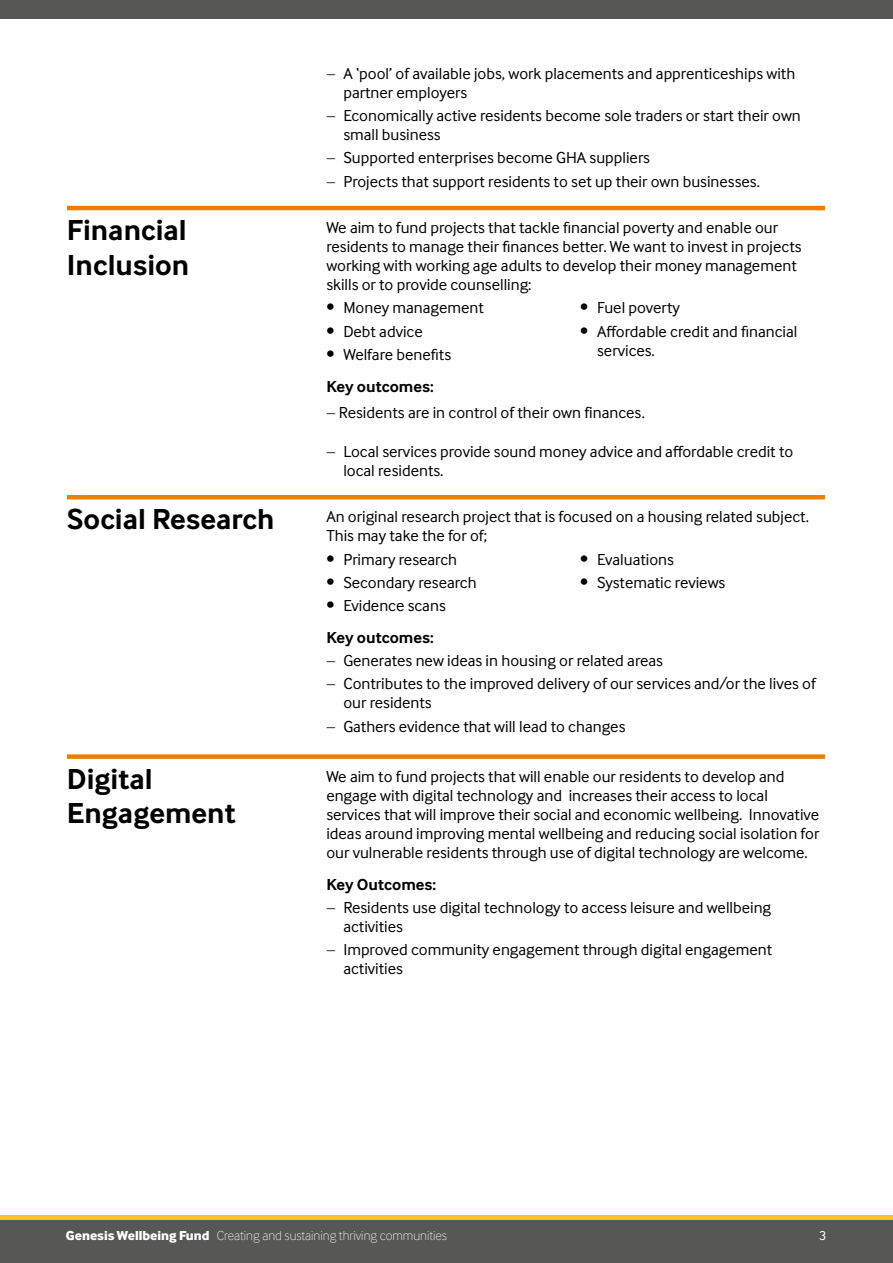
<style>
.page{position:relative;width:893px;height:1263px;background:#fff}
.page>*{position:absolute;margin:0;border:0;box-sizing:border-box;transform-origin:0 0}
.t1{font:700 30px/34.5px "Inter Face";color:#000}
.t2{font:16.5px/19px "Inter Face";color:#000}
.t3{font:100 13.5px "Inter Face";color:#fff}
.t4{font:13.5px "Inter Face";color:#fff}
.s1{font-weight:700}
.s2{font-family:"Minion Pro"}
.s3{font-weight:800}
</style>
<div class="page">
<div style="left:0;top:1215px;width:893px;height:7px;background:#ffc222"></div>
<div style="left:0;top:0;width:893px;height:19px;background:#575756"></div>
<div style="left:0;top:1220px;width:893px;height:43px;background:#575756"></div>
<hr style="left:67px;top:206px;width:758px;height:4px;background:#ef7d00">
<hr style="left:67px;top:495px;width:758px;height:4px;background:#ef7d00">
<div style="left:67px;top:754px;width:758px;height:5px;background:#ef7d00"></div>
<h1 class="t1" style="left:67px;top:213px;width:124px">Financial<br>Inclusion</h1>
<h1 class="t1" style="left:67px;top:502px;width:209px">Social Research</h1>
<h1 class="t1" style="left:67px;top:761px;width:170px">Digital<br>Engagement</h1>
<p class="t2" style="left:343px;top:64px;width:453px;text-indent:-17px">− A ‘pool’ of available jobs, work placements and apprenticeships with partner employers</p>
<p class="t2" style="left:343px;top:106px;width:459px;text-indent:-17px">− Economically active residents become sole traders or start their own small business</p>
<p class="t2" style="left:326px;top:146px;width:435px;line-height:23.2px">− Supported enterprises become GHA suppliers<br>− Projects that support residents to set up their own businesses.</p>
<p class="t2" style="left:326px;top:218px;width:477px">We aim to fund projects that tackle financial poverty and enable our residents to manage their finances better. We want to invest in projects working with working age adults to develop their money management skills or to provide counselling:</p>
<p class="t2" style="left:326px;top:298px;width:159px">• Money management</p>
<p class="t2" style="left:326px;top:321px;width:98px">• Debt advice</p>
<p class="t2" style="left:326px;top:345px;width:126px">• Welfare benefits</p>
<p class="t2" style="left:580px;top:298px;width:101px">• Fuel poverty</p>
<p class="t2" style="left:597px;top:321px;width:202px;text-indent:-17px">• Affordable credit and financial services.</p>
<p class="t2" style="left:326px;top:373px;width:320px;line-height:26.7px"><span class="s1">Key outcomes:<br></span>− Residents are in control of their own finances<span class="s2">.</span></p>
<p class="t2" style="left:343px;top:442px;width:451px;text-indent:-17px">− Local services provide sound money advice and affordable credit to local residents.</p>
<p class="t2" style="left:326px;top:507px;width:484px">An original research project that is focused on a housing related subject.<br>This may take the for of;</p>
<p class="t2" style="left:326px;top:549px;width:132px">• Primary research</p>
<p class="t2" style="left:326px;top:573px;width:152px">• Secondary research</p>
<p class="t2" style="left:326px;top:596px;width:121px">• Evidence scans</p>
<p class="t2" style="left:580px;top:549px;width:95px">• Evaluations</p>
<p class="t2" style="left:580px;top:573px;width:147px">• Systematic reviews</p>
<p class="t2" style="left:326px;top:626px;width:491px;line-height:23.2px"><span class="s1">Key outcomes:<br></span>− Generates new ideas in housing or related areas<br>− Contributes to the improved delivery of our services and/or the lives of</p>
<p class="t2" style="left:326px;top:691px;width:301px;line-height:23.2px;text-indent:17px">our residents<br>− Gathers evidence that will lead to changes</p>
<p class="t2" style="left:326px;top:767px;width:494px">We aim to fund projects that will enable our residents to develop and engage with digital technology and increases their access to local services that will improve their social and economic wellbeing. Innovative ideas around improving mental wellbeing and reducing social isolation for our vulnerable residents through use of digital technology are welcome.</p>
<p class="t2" style="left:326px;top:873px;width:446px;line-height:23.2px"><span class="s1">Key Outcomes:<br></span>− Residents use digital technology to access leisure and wellbeing</p>
<p class="t2" style="left:326px;top:915px;width:447px;line-height:23.2px;text-indent:17px">activities<br>− Improved community engagement through digital engagement</p>
<p class="t2" style="left:343px;top:959px;width:61px">activities</p>
<p class="t3" style="left:66px;top:1228px;width:382px"><span class="s3">Genesis Wellbeing Fund</span> Creating and sustaining thriving communities</p>
<p class="t4" style="left:819px;top:1228px;width:9px">3</p>
</div>
